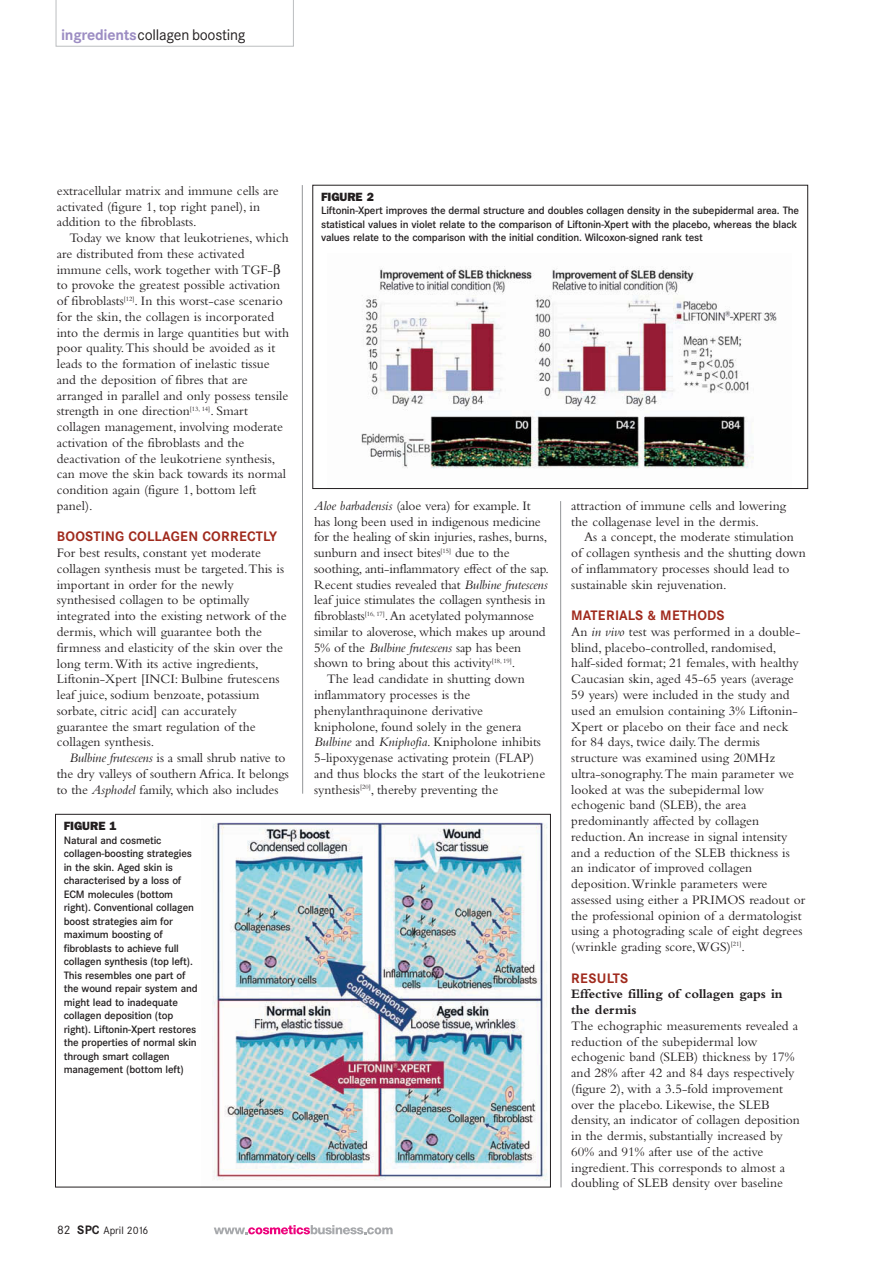
<style>
.page{position:relative;width:893px;height:1263px;background:#fff}
.page>*{position:absolute;margin:0;border:0;box-sizing:border-box;transform-origin:0 0}
.t1{font:15px "Corporate SBQ";letter-spacing:-.015em;color:#231f20}
.t2{font:13.5px/15.8px "Bembo";color:#231f20}
.t3{font:700 13.5px "Corporate SBQ";letter-spacing:.01em;color:#a02a1d}
.t4{font:700 13.5px/15.8px "Bembo";color:#231f20}
.t5{font:800 12px "Franklin Gothic";color:#231f20}
.t6{font:500 10.5px/13.5px "Corporate SBQ";letter-spacing:-.02em;color:#231f20}
.t7{font:10.5px "Corporate SBQ";color:#231f20}
.s1{font-weight:700;color:#9c8dc3}
.s2{font-style:italic}
.s3{font-size:12px}
.s4{font-weight:700;font-size:12px}
</style>
<div class="page">
<hr style="left:302px;top:185px;width:1px;height:609px;background:#939598">
<hr style="left:560px;top:501px;width:1px;height:686px;background:#939598">
<svg style="left:214px;top:1225px;width:179px;height:9px"></svg>
<svg style="left:56px;top:0;width:238px;height:47px"></svg>
<img style="left:212px;top:822px;width:336px;height:358px">
<img style="left:361px;top:266px;width:416px;height:203px">
<div style="left:313px;top:185px;width:495px;height:304px;border:1px solid #231f20"></div>
<p class="t1" style="left:61px;top:29px;width:186px"><span class="s1">ingredients</span>collagen boosting</p>
<p class="t2" style="left:57px;top:184px;width:223px">extracellular matrix and immune cells are activated (figure 1, top right panel), in addition to the fibroblasts.</p>
<p class="t2" style="left:57px;top:231px;width:234px;text-indent:13px">Today we know that leukotrienes, which are distributed from these activated immune cells, work together with TGF-<br>to provoke the greatest possible activation of fibroblasts<sup>[12]</sup>. In this worst-case scenario for the skin, the collagen is incorporated into the dermis in large quantities but with poor quality. This should be avoided as it leads to the formation of inelastic tissue and the deposition of fibres that are arranged in parallel and only possess tensile strength in one direction<sup>[13,</sup> <sup>14]</sup>. Smart collagen management, involving moderate activation of the fibroblasts and the deactivation of the leukotriene synthesis, can move the skin back towards its normal condition again (figure 1, bottom left panel).</p>
<p class="t3" style="left:57px;top:532px;width:222px">BOOSTING COLLAGEN CORRECTLY</p>
<p class="t2" style="left:57px;top:546px;width:231px">For best results, constant yet moderate collagen synthesis must be targeted. This is important in order for the newly synthesised collagen to be optimally integrated into the existing network of the dermis, which will guarantee both the firmness and elasticity of the skin over the long term. With its active ingredients, Liftonin-Xpert [INCI: Bulbine frutescens leaf juice, sodium benzoate, potassium sorbate, citric acid] can accurately guarantee the smart regulation of the collagen synthesis.</p>
<p class="t2" style="left:57px;top:751px;width:233px;text-indent:13px"><span class="s2">Bulbine frutescens</span> is a small shrub native to the dry valleys of southern Africa. It belongs to the <span class="s2">Asphodel</span> family, which also includes</p>
<p class="t5" style="left:64px;top:822px;width:54px">FIGURE 1</p>
<p class="t6" style="left:64px;top:834px;width:135px">Natural and cosmetic collagen-boosting strategies in the skin. Aged skin is characterised by a loss of<br>ECM molecules (bottom right). Conventional collagen boost strategies aim for maximum boosting of fibroblasts to achieve full collagen synthesis (top left).<br>This resembles one part of the wound repair system and might lead to inadequate collagen deposition (top right). Liftonin-Xpert restores the properties of normal skin through smart collagen management (bottom left)</p>
<p class="t7" style="left:57px;top:1227px;width:93px"><span class="s3">82</span> <span class="s4">SPC</span> April 2016</p>
<p class="t5" style="left:321px;top:193px;width:54px">FIGURE 2</p>
<p class="t6" style="left:321px;top:205px;width:480px">Liftonin-Xpert improves the dermal structure and doubles collagen density in the subepidermal area. The statistical values in violet relate to the comparison of Liftonin-Xpert with the placebo, whereas the black values relate to the comparison with the initial condition. Wilcoxon-signed rank test</p>
<p class="t2" style="left:314px;top:499px;width:218px"><span class="s2">Aloe barbadensis</span> (aloe vera) for example. It</p>
<p class="t2" style="left:314px;top:515px;width:228px">has long been used in indigenous medicine</p>
<p class="t2" style="left:314px;top:531px;width:235px">for the healing of skin injuries, rashes, burns,</p>
<p class="t2" style="left:314px;top:546px;width:197px">sunburn and insect bites<sup>[15]</sup> due to the</p>
<p class="t2" style="left:314px;top:562px;width:237px">soothing, anti-inflammatory effect of the sap.</p>
<p class="t2" style="left:314px;top:578px;width:235px">Recent studies revealed that <span class="s2">Bulbine frutescens</span></p>
<p class="t2" style="left:314px;top:594px;width:233px">leaf juice stimulates the collagen synthesis in</p>
<p class="t2" style="left:314px;top:609px;width:221px">fibroblasts<sup>[16,</sup> <sup>17]</sup>. An acetylated polymannose</p>
<p class="t2" style="left:314px;top:625px;width:233px">similar to aloverose, which makes up around</p>
<p class="t2" style="left:314px;top:641px;width:209px">5% of the <span class="s2">Bulbine frutescens</span> sap has been</p>
<p class="t2" style="left:314px;top:657px;width:203px">shown to bring about this activity<sup>[18,</sup> <sup>19]</sup>.</p>
<p class="t2" style="left:327px;top:672px;width:200px">The lead candidate in shutting down</p>
<p class="t2" style="left:314px;top:688px;width:158px">inflammatory processes is the</p>
<p class="t2" style="left:314px;top:704px;width:171px">phenylanthraquinone derivative</p>
<p class="t2" style="left:314px;top:720px;width:209px">knipholone, found solely in the genera</p>
<p class="t2" style="left:314px;top:735px;width:228px"><span class="s2">Bulbine</span> and <span class="s2">Kniphofia</span>. Knipholone inhibits</p>
<p class="t2" style="left:314px;top:751px;width:222px">5-lipoxygenase activating protein (FLAP)</p>
<p class="t2" style="left:314px;top:767px;width:233px">and thus blocks the start of the leukotriene</p>
<p class="t2" style="left:314px;top:783px;width:186px">synthesis<sup>[20]</sup>, thereby preventing the</p>
<p class="t2" style="left:571px;top:499px;width:216px">attraction of immune cells and lowering the collagenase level in the dermis.</p>
<p class="t2" style="left:571px;top:531px;width:236px;text-indent:13px">As a concept, the moderate stimulation of collagen synthesis and the shutting down of inflammatory processes should lead to sustainable skin rejuvenation.</p>
<p class="t3" style="left:571px;top:611px;width:155px">MATERIALS &amp; METHODS</p>
<p class="t2" style="left:571px;top:625px;width:235px">An <span class="s2">in vivo</span> test was performed in a double&shy;blind, placebo-controlled, randomised, half-sided format; 21 females, with healthy Caucasian skin, aged 45-65 years (average 59 years) were included in the study and used an emulsion containing 3% Liftonin-Xpert or placebo on their face and neck for 84 days, twice daily. The dermis structure was examined using 20MHz ultra-sonography. The main parameter we looked at was the subepidermal low echogenic band (SLEB), the area predominantly affected by collagen reduction. An increase in signal intensity and a reduction of the SLEB thickness is an indicator of improved collagen deposition. Wrinkle parameters were assessed using either a PRIMOS readout or the professional opinion of a dermatologist using a photograding scale of eight degrees (wrinkle grading score, WGS)<sup>[21]</sup>.</p>
<p class="t3" style="left:571px;top:973px;width:58px">RESULTS</p>
<p class="t4" style="left:571px;top:987px;width:213px">Effective filling of collagen gaps in the dermis</p>
<p class="t2" style="left:571px;top:1019px;width:230px">The echographic measurements revealed a reduction of the subepidermal low echogenic band (SLEB) thickness by 17% and 28% after 42 and 84 days respectively (figure 2), with a 3.5-fold improvement over the placebo. Likewise, the SLEB density, an indicator of collagen deposition in the dermis, substantially increased by 60% and 91% after use of the active ingredient. This corresponds to almost a doubling of SLEB density over baseline</p>
</div>
